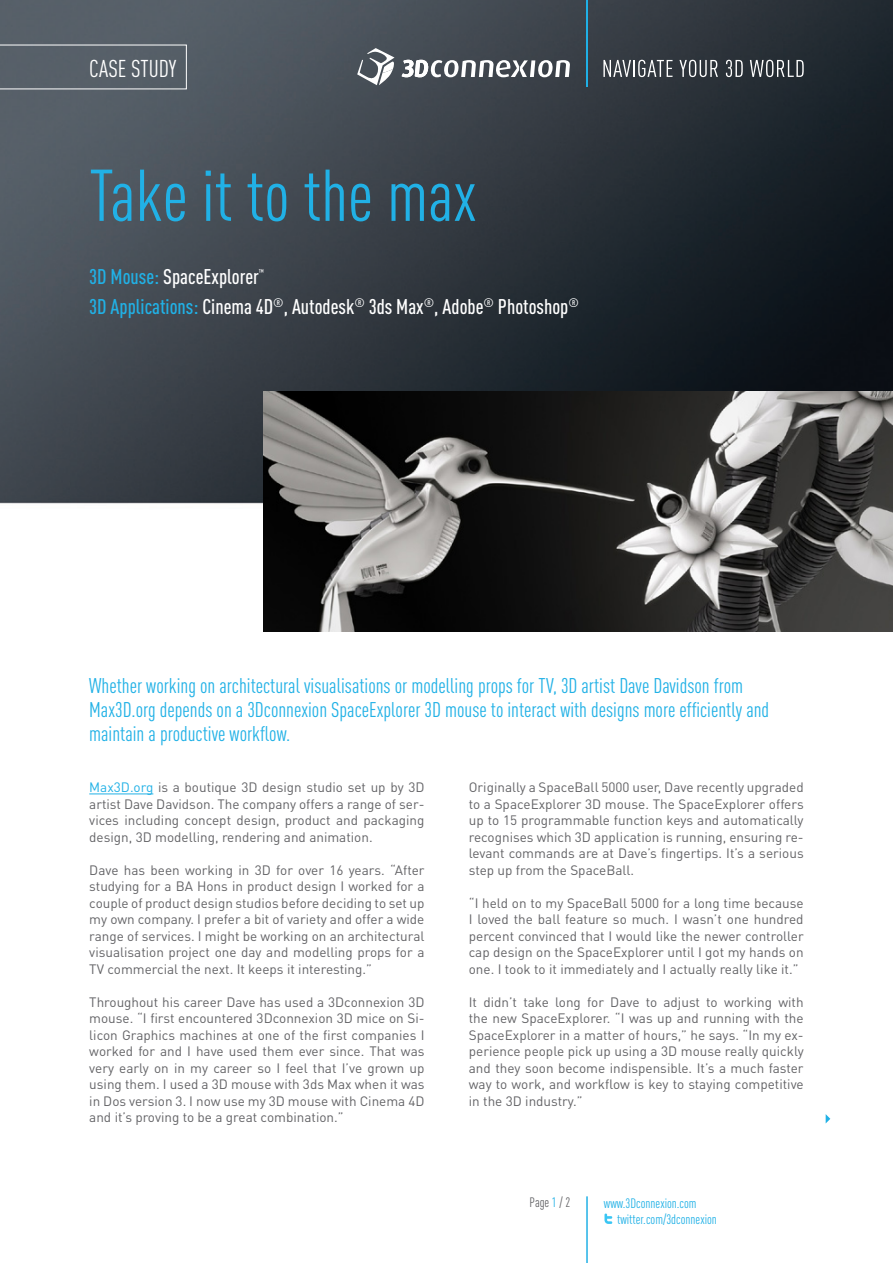
<style>
.page{position:relative;width:893px;height:1263px;background:#fff}
.page>*{position:absolute;margin:0;border:0;box-sizing:border-box;transform-origin:0 0}
.t1{font:condensed 72px "DIN Pro";color:#21b1e6}
.t2{font:condensed 24px "DIN Pro";color:#fff}
.t3{font:condensed 21px/24px "DIN Pro";color:#21b1e6}
.t4{font:500 condensed 21px "DIN Pro";color:#fff}
.t5{font:13.5px/16.5px "DIN Pro";color:#636366;text-align:justify}
.t6{font:condensed 13.5px "DIN Pro";color:#1fb0e6}
.t7{font:condensed 13.5px "DIN Pro";color:#21b1e6}
.t8{font:condensed 13.5px "DIN Pro";color:#636366}
.t9{font:500 condensed 8.25px "DIN Pro";color:#fff}
.s1{color:#21b1e6}
</style>
<div class="page">
<img style="left:0;top:0;width:893px;height:1124px">
<div style="left:0;top:45px;width:187px;height:44px;background:#576068"></div>
<hr style="left:89px;top:793px;width:64px;height:1px;background:#21b1e6">
<svg style="left:826px;top:1114px;width:4px;height:9px"></svg>
<img style="left:264px;top:391px;width:629px;height:240px">
<hr style="left:586px;top:1196px;width:2px;height:67px;background:#21b1e6">
<svg style="left:604px;top:1213px;width:9px;height:11px"></svg>
<svg style="left:603px;top:60px;width:69px;height:17px"></svg>
<svg style="left:679px;top:60px;width:39px;height:17px"></svg>
<svg style="left:726px;top:60px;width:17px;height:17px"></svg>
<svg style="left:750px;top:60px;width:54px;height:17px"></svg>
<hr style="left:586px;top:0;width:1px;height:86px;background:#1fb0e6">
<svg style="left:401px;top:59px;width:169px;height:19px"></svg>
<svg style="left:357px;top:48px;width:37px;height:37px"></svg>
<h2 class="t2" style="left:89px;top:55px;width:89px">CASE STUDY</h2>
<h1 class="t1" style="left:89px;top:154px;width:389px">Take it to the max</h1>
<h3 class="t4" style="left:89px;top:264px;width:171px"><span class="s1">3D Mouse:</span> SpaceExplorer</h3>
<p class="t9" style="left:259px;top:267px;width:7px">™</p>
<h3 class="t4" style="left:89px;top:294px;width:491px"><span class="s1">3D Applications:</span> Cinema 4D<sup>®</sup>, Autodesk<sup>®</sup> 3ds Max<sup>®</sup>, Adobe<sup>®</sup> Photoshop<sup>®</sup></h3>
<p class="t3" style="left:89px;top:673px;width:681px">Whether working on architectural visualisations or modelling props for TV, 3D artist Dave Davidson from<br>Max3D.org depends on a 3Dconnexion SpaceExplorer 3D mouse to interact with designs more efficiently and maintain a productive workflow.</p>
<p class="t5" style="left:89px;top:778px;width:337px"><span class="s1">Max3D.org</span> is a boutique 3D design studio set up by 3D artist Dave Davidson. The company offers a range of ser&shy;vices including concept design, product and packaging design, 3D modelling, rendering and animation.</p>
<p class="t5" style="left:89px;top:861px;width:337px">Dave has been working in 3D for over 16 years. “After studying for a BA Hons in product design I worked for a couple of product design studios before deciding to set up my own company. I prefer a bit of variety and offer a wide range of services. I might be working on an architectural visualisation project one day and modelling props for a TV commercial the next. It keeps it interesting.”</p>
<p class="t5" style="left:89px;top:993px;width:337px">Throughout his career Dave has used a 3Dconnexion 3D mouse. “I first encountered 3Dconnexion 3D mice on Si&shy;licon Graphics machines at one of the first companies I worked for and I have used them ever since. That was very early on in my career so I feel that I’ve grown up using them. I used a 3D mouse with 3ds Max when it was in Dos version 3. I now use my 3D mouse with Cinema 4D and it’s proving to be a great combination.”</p>
<p class="t5" style="left:469px;top:778px;width:336px">Originally a SpaceBall 5000 user, Dave recently upgraded to a SpaceExplorer 3D mouse. The SpaceExplorer offers up to 15 programmable function keys and automatically recognises which 3D application is running, ensuring re&shy;levant commands are at Dave’s fingertips. It’s a serious step up from the SpaceBall.</p>
<p class="t5" style="left:469px;top:894px;width:336px">“I held on to my SpaceBall 5000 for a long time because I loved the ball feature so much. I wasn’t one hundred percent convinced that I would like the newer controller cap design on the SpaceExplorer until I got my hands on one. I took to it immediately and I actually really like it.”</p>
<p class="t5" style="left:469px;top:993px;width:336px">It didn’t take long for Dave to adjust to working with the new SpaceExplorer. “I was up and running with the SpaceExplorer in a matter of hours,” he says. “In my ex&shy;perience people pick up using a 3D mouse really quickly and they soon become indispensible. It’s a much faster way to work, and workflow is key to staying competitive in the 3D industry.”</p>
<p class="t8" style="left:530px;top:1194px;width:42px">Page <span class="s1">1</span> / 2</p>
<p class="t7" style="left:604px;top:1195px;width:94px">www.3Dconnexion.com</p>
<p class="t6" style="left:617px;top:1211px;width:101px">twitter.com/3dconnexion</p>
</div>
